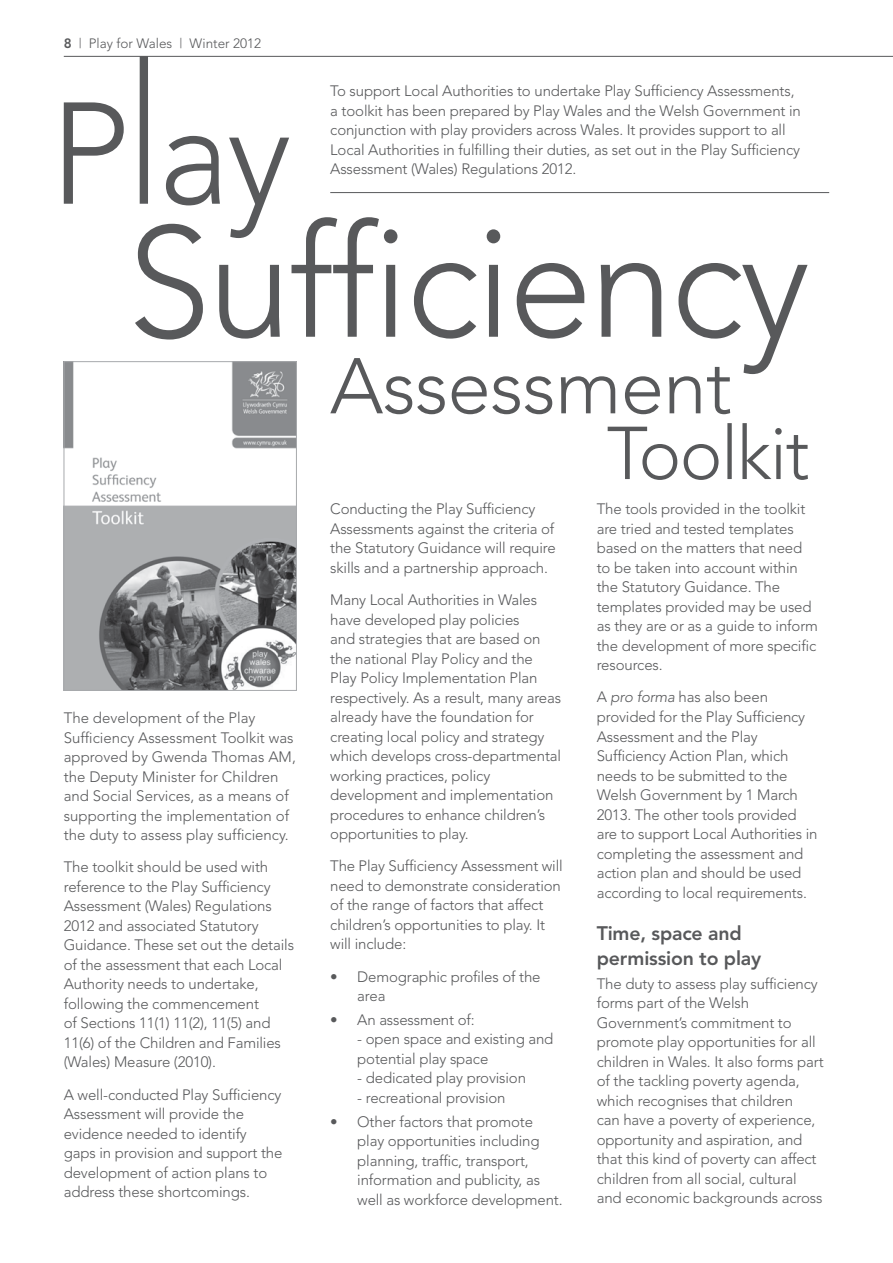
<style>
.page{position:relative;width:893px;height:1263px;background:#fff}
.page>*{position:absolute;margin:0;border:0;box-sizing:border-box;transform-origin:0 0}
.t1{font:300 78px "Avenir";letter-spacing:-.01em;color:#58595b}
.t2{font:800 19.5px/25.2px "Avenir";letter-spacing:-.01em;color:#58595b}
.t3{font:300 15px/19.5px "Avenir";letter-spacing:-.01em;color:#58595b}
.t4{font:300 13.5px "Avenir";color:#58595b}
.s1{font-weight:800}
.s2{font-style:italic}
</style>
<div class="page">
<hr style="left:64px;top:56px;width:829px;height:1px;background:#58595b">
<svg style="left:64px;top:56px;width:225px;height:161px"></svg>
<svg style="left:135px;top:217px;width:673px;height:157px"></svg>
<hr style="left:330px;top:192px;width:499px;height:1px;background:#58595b">
<svg style="left:608px;top:423px;width:200px;height:57px"></svg>
<img style="left:66px;top:363px;width:229px;height:326px">
<div style="left:64px;top:361px;width:233px;height:330px;border:1px solid #a7a9ac"></div>
<p class="t4" style="left:64px;top:35px;width:199px"><span class="s1">8</span> | Play for Wales | Winter 2012</p>
<p class="t3" style="left:330px;top:81px;width:472px">To support Local Authorities to undertake Play Sufficiency Assessments, a toolkit has been prepared by Play Wales and the Welsh Government in conjunction with play providers across Wales. It provides support to all Local Authorities in fulfilling their duties, as set out in the Play Sufficiency Assessment (Wales) Regulations 2012.</p>
<p class="t3" style="left:64px;top:708px;width:234px">The development of the Play<br>Sufficiency Assessment Toolkit was approved by Gwenda Thomas AM, the Deputy Minister for Children and Social Services, as a means of supporting the implementation of the duty to assess play sufficiency.</p>
<p class="t3" style="left:64px;top:857px;width:232px">The toolkit should be used with reference to the Play Sufficiency<br>Assessment (Wales) Regulations<br>2012 and associated Statutory<br>Guidance. These set out the details of the assessment that each Local<br>Authority needs to undertake, following the commencement<br>of Sections 11(1) 11(2), 11(5) and<br>11(6) of the Children and Families (Wales) Measure (2010).</p>
<p class="t3" style="left:64px;top:1085px;width:220px">A well-conducted Play Sufficiency<br>Assessment will provide the evidence needed to identify gaps in provision and support the development of action plans to address these shortcomings.</p>
<h1 class="t1" style="left:330px;top:341px;width:403px">Assessment</h1>
<p class="t3" style="left:330px;top:499px;width:227px">Conducting the Play Sufficiency Assessments against the criteria of the Statutory Guidance will require skills and a partnership approach.</p>
<p class="t3" style="left:330px;top:590px;width:232px">Many Local Authorities in Wales have developed play policies<br>and strategies that are based on the national Play Policy and the<br>Play Policy Implementation Plan respectively. As a result, many areas already have the foundation for creating local policy and strategy which develops cross-departmental working practices, policy development and implementation procedures to enhance children’s opportunities to play.</p>
<p class="t3" style="left:330px;top:856px;width:234px">The Play Sufficiency Assessment will need to demonstrate consideration of the range of factors that affect children’s opportunities to play. It will include:</p>
<p class="t3" style="left:357px;top:966px;width:185px;text-indent:-27px">• Demographic profiles of the area</p>
<p class="t3" style="left:330px;top:1010px;width:146px">• An assessment of:</p>
<p class="t3" style="left:357px;top:1029px;width:198px">- open space and existing and potential play space</p>
<p class="t3" style="left:357px;top:1068px;width:170px">- dedicated play provision</p>
<p class="t3" style="left:357px;top:1088px;width:150px">- recreational provision</p>
<p class="t3" style="left:357px;top:1111px;width:207px;text-indent:-27px">• Other factors that promote play opportunities including planning, traffic, transport, information and publicity, as well as workforce development.</p>
<p class="t3" style="left:597px;top:499px;width:223px">The tools provided in the toolkit are tried and tested templates based on the matters that need to be taken into account within the Statutory Guidance. The templates provided may be used as they are or as a guide to inform the development of more specific resources.</p>
<p class="t3" style="left:597px;top:687px;width:222px">A <span class="s2">pro forma</span> has also been provided for the Play Sufficiency<br>Assessment and the Play<br>Sufficiency Action Plan, which needs to be submitted to the<br>Welsh Government by 1 March<br>2013. The other tools provided are to support Local Authorities in completing the assessment and action plan and should be used according to local requirements.</p>
<h2 class="t2" style="left:597px;top:920px;width:166px">Time, space and permission to play</h2>
<p class="t3" style="left:597px;top:974px;width:228px">The duty to assess play sufficiency forms part of the Welsh<br>Government’s commitment to promote play opportunities for all children in Wales. It also forms part of the tackling poverty agenda, which recognises that children<br>can have a poverty of experience, opportunity and aspiration, and that this kind of poverty can affect children from all social, cultural and economic backgrounds across</p>
</div>
